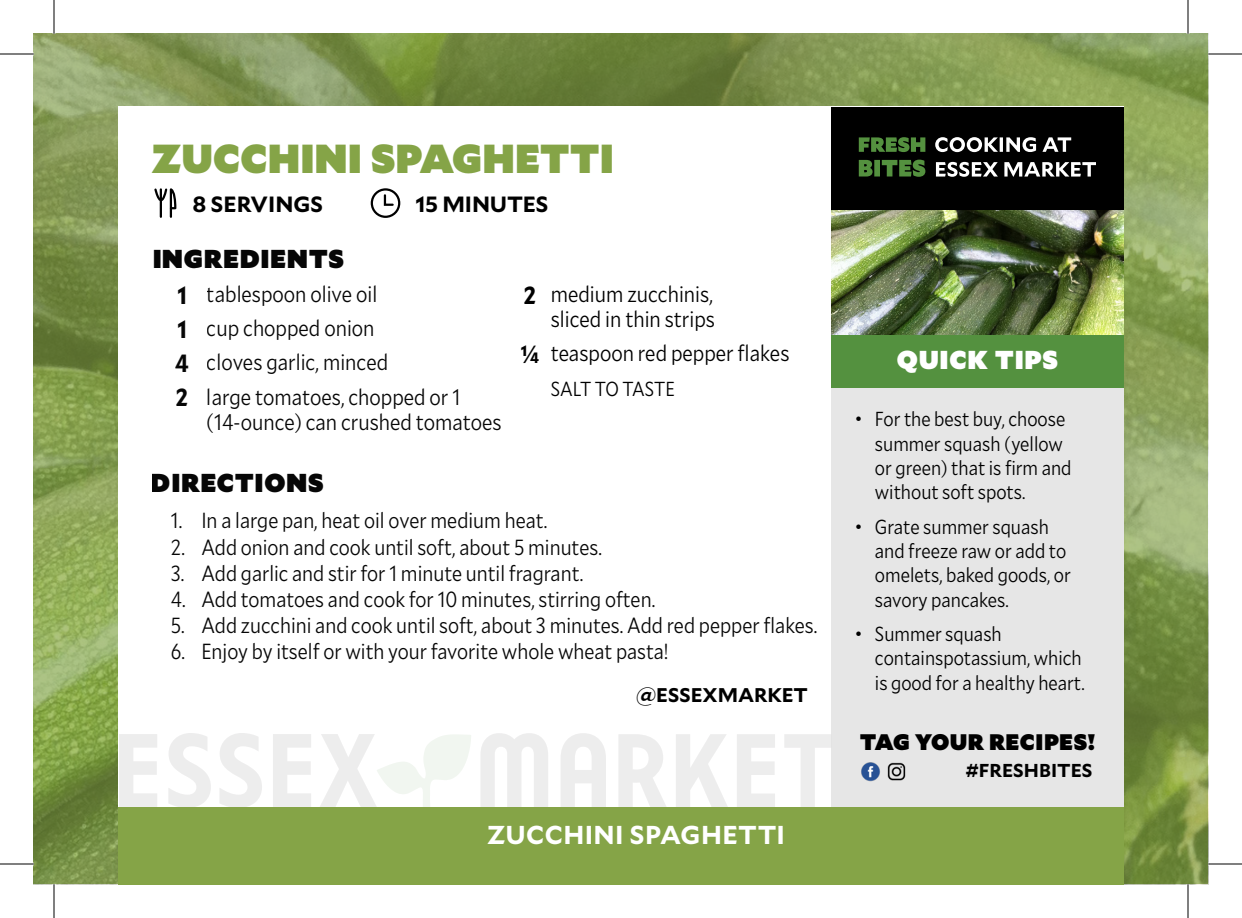
<style>
.page{position:relative;width:1242px;height:918px;background:#fff}
.page>*{position:absolute;margin:0;border:0;box-sizing:border-box;transform-origin:0 0}
.t1{font:900 40.5px "Mallory";color:#85a447}
.t2{font:900 25.88px "Mallory";letter-spacing:.025em;color:#000}
.t3{font:700 25.88px "Mallory";letter-spacing:.015em;color:#fff}
.t4{font:900 25.88px "Mallory";letter-spacing:.025em;color:#fff}
.t5{font:700 24.75px/34.2px "Mallory Narrow";color:#000;text-align:justify}
.t6{font:300 22.5px/34.2px "Mallory Narrow";color:#000}
.t7{font:900 22.5px "Mallory";letter-spacing:.015em;color:#000}
.t8{font:700 22.05px "Mallory";letter-spacing:-.01em;color:#000}
.t9{font:300 21.82px "Mallory Narrow";color:#000}
.t10{font:300 20.25px/24.3px "Mallory Narrow";color:#000}
.t11{font:700 19.8px "Mallory";color:#000}
.t12{font:700 18.68px "Mallory";color:#000}
</style>
<div class="page">
<img style="left:34px;top:34px;width:1174px;height:850px">
<div style="left:118px;top:107px;width:1006px;height:704px;background:#fff"></div>
<div style="left:831px;top:334px;width:293px;height:62px;background:#54913f"></div>
<div style="left:831px;top:389px;width:293px;height:422px;background:#e6e6e6"></div>
<img style="left:831px;top:210px;width:293px;height:124px">
<img style="left:887px;top:762px;width:19px;height:19px">
<img style="left:861px;top:762px;width:19px;height:20px">
<svg style="left:481px;top:733px;width:350px;height:74px"></svg>
<svg style="left:119px;top:733px;width:352px;height:74px"></svg>
<div style="left:831px;top:107px;width:293px;height:103px;background:#000"></div>
<svg style="left:936px;top:162px;width:160px;height:15px"></svg>
<svg style="left:935px;top:137px;width:136px;height:15px"></svg>
<svg style="left:859px;top:160px;width:66px;height:17px"></svg>
<svg style="left:859px;top:137px;width:66px;height:15px"></svg>
<div style="left:371px;top:188px;width:29px;height:30px;border:2px solid #000;border-radius:50%"></div>
<svg style="left:383px;top:193px;width:12px;height:13px"></svg>
<svg style="left:154px;top:188px;width:23px;height:30px"></svg>
<div style="left:118px;top:807px;width:1006px;height:77px;background:#85a447"></div>
<hr style="left:0;top:54px;width:34px;height:1px;background:#000">
<hr style="left:1208px;top:54px;width:34px;height:1px;background:#000">
<hr style="left:0;top:864px;width:34px;height:1px;background:#000">
<hr style="left:1208px;top:864px;width:34px;height:1px;background:#000">
<hr style="left:54px;top:0;width:1px;height:34px;background:#000">
<hr style="left:54px;top:884px;width:1px;height:34px;background:#000">
<hr style="left:1188px;top:0;width:1px;height:34px;background:#000">
<hr style="left:1188px;top:884px;width:1px;height:34px;background:#000">
<h1 class="t1" style="left:152px;top:126px;width:464px">ZUCCHINI SPAGHETTI</h1>
<p class="t8" style="left:192px;top:188px;width:132px">8 SERVINGS</p>
<p class="t8" style="left:415px;top:188px;width:135px">15 MINUTES</p>
<p class="t2" style="left:152px;top:238px;width:193px">INGREDIENTS</p>
<p class="t5" style="left:175px;top:276px;width:15px">1<br>1<br>4<br>2</p>
<p class="t6" style="left:207px;top:276px;width:255px">tablespoon olive oil<br>cup chopped onion<br>cloves garlic, minced<br>large tomatoes, chopped or 1</p>
<p class="t6" style="left:207px;top:404px;width:296px">(14-ounce) can crushed tomatoes</p>
<p class="t5" style="left:524px;top:276px;width:14px">2</p>
<p class="t5" style="left:521px;top:336px;width:20px">1⁄4</p>
<p class="t6" style="left:551px;top:280px;width:166px;line-height:25.2px">medium zucchinis, sliced in thin strips</p>
<p class="t6" style="left:551px;top:335px;width:240px">teaspoon red pepper flakes</p>
<p class="t10" style="left:551px;top:375px;width:126px">SALT TO TASTE</p>
<p class="t2" style="left:151px;top:462px;width:174px">DIRECTIONS</p>
<p class="t9" style="left:171px;top:506px;width:378px">1. In a large pan, heat oil over medium heat.</p>
<p class="t9" style="left:171px;top:532px;width:432px">2. Add onion and cook until soft, about 5 minutes.</p>
<p class="t9" style="left:171px;top:558px;width:414px">3. Add garlic and stir for 1 minute until fragrant.</p>
<p class="t9" style="left:171px;top:584px;width:486px">4. Add tomatoes and cook for 10 minutes, stirring often.</p>
<p class="t9" style="left:171px;top:610px;width:648px">5. Add zucchini and cook until soft, about 3 minutes. Add red pepper flakes.</p>
<p class="t9" style="left:171px;top:637px;width:499px">6. Enjoy by itself or with your favorite whole wheat pasta!</p>
<p class="t11" style="left:636px;top:680px;width:173px">@ESSEXMARKET</p>
<p class="t3" style="left:487px;top:815px;width:299px">ZUCCHINI SPAGHETTI</p>
<p class="t4" style="left:897px;top:339px;width:163px">QUICK TIPS</p>
<p class="t10" style="left:875px;top:406px;width:198px;text-indent:-20px">• For the best buy, choose summer squash (yellow or green) that is firm and without soft spots.</p>
<p class="t10" style="left:875px;top:514px;width:197px;text-indent:-20px">• Grate summer squash and freeze raw or add to omelets, baked goods, or savory pancakes.</p>
<p class="t10" style="left:875px;top:621px;width:211px;text-indent:-20px">• Summer squash containspotassium, which is good for a healthy heart.</p>
<p class="t7" style="left:860px;top:724px;width:237px">TAG YOUR RECIPES!</p>
<p class="t12" style="left:966px;top:757px;width:128px">#FRESHBITES</p>
</div>
